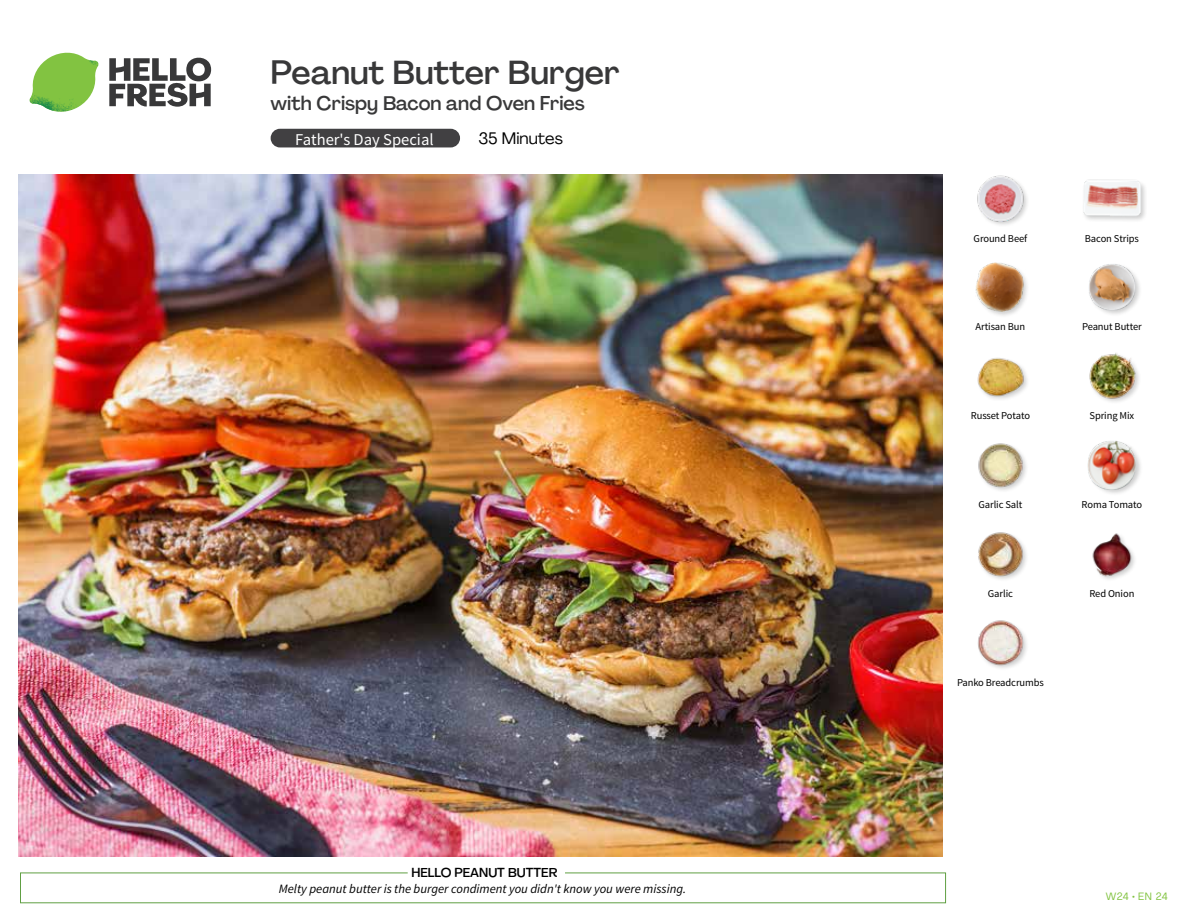
<style>
.page{position:relative;width:1188px;height:918px;background:#fff}
.page>*{position:absolute;margin:0;border:0;box-sizing:border-box;transform-origin:0 0}
.t1{font:500 33px "Agrandir";color:#383839}
.t2{font:500 19.5px "Agrandir";color:#383839}
.t3{font:16.5px "Source Sans Pro";color:#fff}
.t4{font:16.5px "Agrandir";color:#000}
.t5{font:italic 12.75px "Source Sans Pro";color:#000}
.t6{font:500 12.75px "Agrandir";color:#000}
.t7{font:10.5px "Source Sans Pro";letter-spacing:-.01em;color:#000}
.t8{font:10.5px "Agrandir";letter-spacing:.03em;color:#82c341}
</style>
<div class="page">
<svg style="left:109px;top:57px;width:102px;height:50px"></svg>
<svg style="left:34px;top:53px;width:62px;height:40px"></svg>
<img style="left:67px;top:53px;width:32px;height:26px">
<img style="left:33px;top:75px;width:59px;height:11px">
<img style="left:29px;top:79px;width:61px;height:33px">
<img style="left:65px;top:86px;width:27px;height:25px">
<div style="left:20px;top:873px;width:926px;height:30px;border:1px solid #609f43"></div>
<div style="left:408px;top:865px;width:157px;height:15px;background:#fff"></div>
<img style="left:19px;top:174px;width:924px;height:683px">
<div style="left:271px;top:129px;width:189px;height:18px;background:#414042;border-radius:9px"></div>
<img style="left:977px;top:620px;width:50px;height:48px">
<img style="left:1092px;top:533px;width:43px;height:46px">
<img style="left:978px;top:532px;width:49px;height:48px">
<div style="left:1086px;top:440px;width:58px;height:57px;background:#000;opacity:.2"></div>
<img style="left:1088px;top:441px;width:48px;height:48px">
<img style="left:978px;top:443px;width:48px;height:48px">
<img style="left:1089px;top:353px;width:50px;height:49px">
<img style="left:977px;top:358px;width:50px;height:41px">
<div style="left:1087px;top:263px;width:56px;height:54px;background:#000;opacity:.2"></div>
<img style="left:1088px;top:264px;width:48px;height:47px">
<div style="left:975px;top:262px;width:54px;height:57px;background:#000;opacity:.2"></div>
<img style="left:976px;top:263px;width:49px;height:49px">
<div style="left:1082px;top:180px;width:65px;height:43px;background:#000;opacity:.2"></div>
<img style="left:1083px;top:179px;width:58px;height:44px">
<img style="left:977px;top:175px;width:50px;height:50px">
<h1 class="t1" style="left:271px;top:52px;width:351px">Peanut Butter Burger</h1>
<h2 class="t2" style="left:271px;top:91px;width:316px">with Crispy Bacon and Oven Fries</h2>
<h3 class="t3" style="left:295px;top:129px;width:140px">Father's Day Special</h3>
<h3 class="t4" style="left:478px;top:128px;width:86px">35 Minutes</h3>
<p class="t6" style="left:411px;top:864px;width:148px">HELLO PEANUT BUTTER</p>
<p class="t5" style="left:279px;top:881px;width:409px">Melty peanut butter is the burger condiment you didn't know you were missing.</p>
<p class="t7" style="left:974px;top:232px;width:55px">Ground Beef</p>
<p class="t7" style="left:1085px;top:232px;width:56px">Bacon Strips</p>
<p class="t7" style="left:976px;top:320px;width:51px">Artisan Bun</p>
<p class="t7" style="left:1082px;top:320px;width:61px">Peanut Butter</p>
<p class="t7" style="left:971px;top:409px;width:61px">Russet Potato</p>
<p class="t7" style="left:1090px;top:409px;width:46px">Spring Mix</p>
<p class="t7" style="left:979px;top:498px;width:45px">Garlic Salt</p>
<p class="t7" style="left:1082px;top:498px;width:62px">Roma Tomato</p>
<p class="t7" style="left:988px;top:587px;width:27px">Garlic</p>
<p class="t7" style="left:1089px;top:587px;width:47px">Red Onion</p>
<p class="t7" style="left:957px;top:676px;width:88px">Panko Breadcrumbs</p>
<p class="t8" style="left:1106px;top:890px;width:64px">W24 • EN 24</p>
</div>
